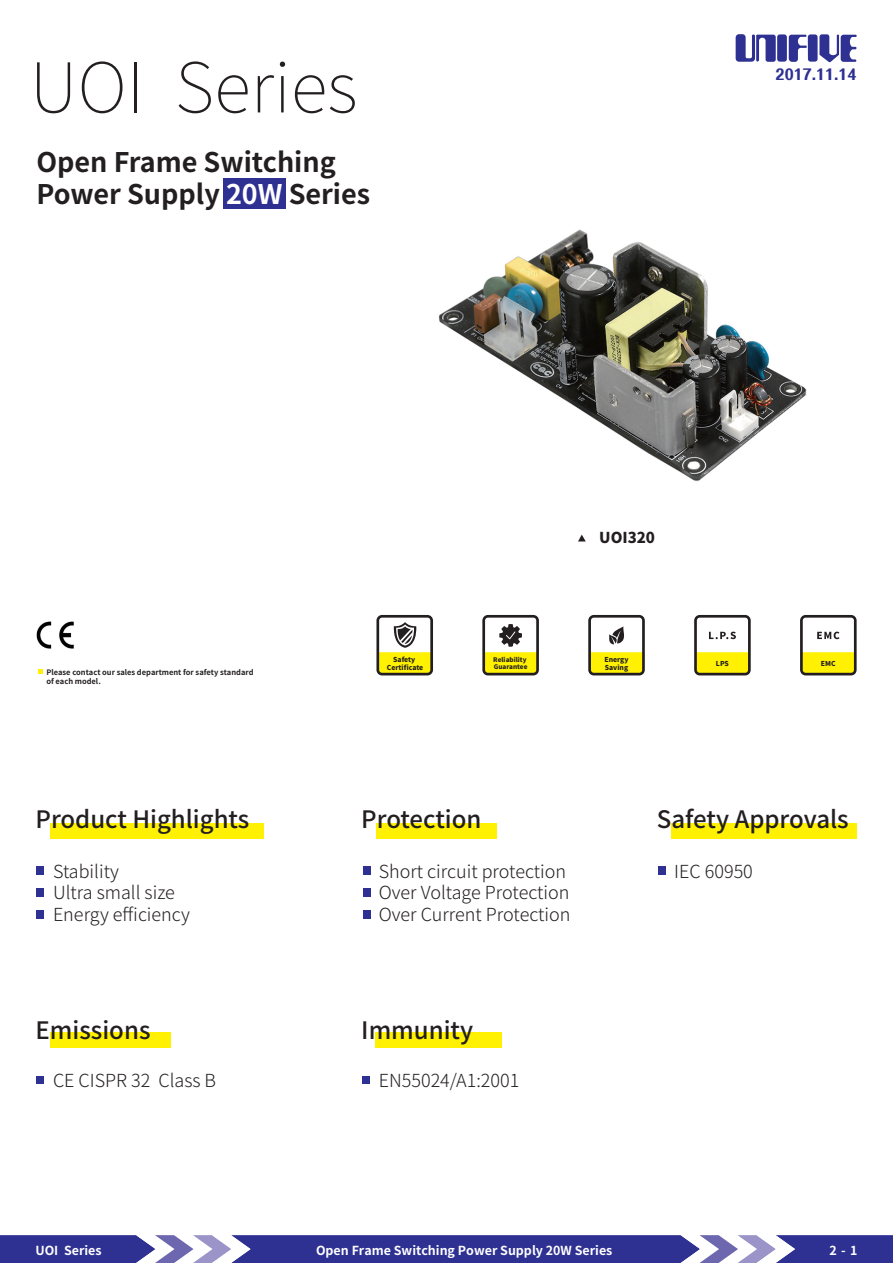
<style>
.page{position:relative;width:893px;height:1263px;background:#fff}
.page>*{position:absolute;margin:0;border:0;box-sizing:border-box;transform-origin:0 0}
.t1{font:100 69px "Noto Sans Hant";color:#231f20}
.t2{font:700 27px/32.4px "Noto Sans Hant";color:#231f20}
.t3{font:500 24px "Noto Sans Hant";color:#231f20}
.t4{font:300 18px/21.6px "Noto Sans Hant";color:#231f20}
.t5{font:800 15.9px "M Elle HK";color:#2e3092}
.t6{font:900 15px "Noto Sans Hant";color:#231f20}
.t7{font:700 12.45px "Noto Sans Hant";color:#fff}
.t8{font:700 7.5px/9px "Noto Sans Hant";color:#231f20}
.t9{font:900 6.75px/8.1px "Noto Sans Hant";color:#231f20;text-align:center}
.t10{font:900 6.3px/7.6px "Noto Sans Hant";color:#231f20}
.s1{color:#fff}
</style>
<div class="page">
<svg style="left:819px;top:34px;width:38px;height:28px"></svg>
<div style="left:808px;top:34px;width:10px;height:28px;background:#2e3092;border-radius:3px"></div>
<svg style="left:789px;top:35px;width:18px;height:27px"></svg>
<div style="left:777px;top:34px;width:10px;height:28px;background:#2e3092;border-radius:3px"></div>
<svg style="left:736px;top:34px;width:40px;height:28px"></svg>
<div style="left:50px;top:823px;width:214px;height:15px;background:#fff101"></div>
<div style="left:376px;top:823px;width:120px;height:15px;background:#fff101"></div>
<div style="left:671px;top:823px;width:186px;height:15px;background:#fff101"></div>
<div style="left:36px;top:866px;width:7px;height:8px;background:#2e3092"></div>
<div style="left:36px;top:888px;width:7px;height:8px;background:#2e3092"></div>
<div style="left:36px;top:910px;width:7px;height:8px;background:#2e3092"></div>
<div style="left:363px;top:866px;width:7px;height:8px;background:#2e3092"></div>
<div style="left:363px;top:888px;width:7px;height:8px;background:#2e3092"></div>
<div style="left:363px;top:910px;width:7px;height:8px;background:#2e3092"></div>
<div style="left:50px;top:1032px;width:120px;height:15px;background:#fff101"></div>
<div style="left:36px;top:1076px;width:7px;height:8px;background:#2e3092"></div>
<div style="left:376px;top:1032px;width:126px;height:15px;background:#fff101"></div>
<div style="left:363px;top:1076px;width:7px;height:8px;background:#2e3092"></div>
<svg style="left:578px;top:535px;width:8px;height:6px"></svg>
<div style="left:224px;top:179px;width:62px;height:30px;background:#2e3092"></div>
<div style="left:658px;top:866px;width:7px;height:8px;background:#2e3092"></div>
<img style="left:438px;top:229px;width:369px;height:252px">
<svg style="left:0;top:1235px;width:893px;height:28px;background:#5152a4"></svg>
<img style="left:36px;top:621px;width:38px;height:28px">
<svg style="left:376px;top:615px;width:57px;height:60px"></svg>
<svg style="left:482px;top:615px;width:57px;height:60px"></svg>
<svg style="left:588px;top:615px;width:57px;height:60px"></svg>
<svg style="left:694px;top:615px;width:57px;height:60px"></svg>
<svg style="left:800px;top:615px;width:57px;height:60px"></svg>
<svg style="left:38px;top:669px;width:5px;height:5px"></svg>
<h1 class="t1" style="left:30px;top:48px;width:329px">UOI Series</h1>
<h2 class="t2" style="left:36px;top:146px;width:335px">Open Frame Switching<br>Power Supply <span class="s1">20W</span> Series</h2>
<p class="t5" style="left:776px;top:63px;width:83px">2017.11.14</p>
<p class="t8" style="left:46px;top:668px;width:209px">Please contact our sales department for safety standard of each model.</p>
<p class="t6" style="left:599px;top:529px;width:57px">UOI320</p>
<p class="t9" style="left:387px;top:655px;width:38px">Safety<br>Certificate</p>
<p class="t10" style="left:493px;top:656px;width:36px">Reliability<br>Guarantee</p>
<p class="t9" style="left:604px;top:655px;width:26px;text-align:left">Energy<br>Saving</p>
<p class="t9" style="left:716px;top:659px;width:14px">LPS</p>
<p class="t9" style="left:821px;top:659px;width:16px">EMC</p>
<h3 class="t3" style="left:35px;top:806px;width:215px">Product Highlights</h3>
<p class="t4" style="left:53px;top:861px;width:138px">Stability<br>Ultra small size<br>Energy efficiency</p>
<h3 class="t3" style="left:35px;top:1016px;width:117px">Emissions</h3>
<p class="t4" style="left:53px;top:1069px;width:165px">CE CISPR 32 Class B</p>
<h3 class="t3" style="left:361px;top:806px;width:122px">Protection</h3>
<p class="t4" style="left:379px;top:861px;width:193px">Short circuit protection<br>Over Voltage Protection<br>Over Current Protection</p>
<h3 class="t3" style="left:361px;top:1016px;width:113px">Immunity</h3>
<p class="t4" style="left:379px;top:1069px;width:142px">EN55024/A1:2001</p>
<h3 class="t3" style="left:657px;top:806px;width:193px">Safety Approvals</h3>
<p class="t4" style="left:674px;top:860px;width:80px">IEC 60950</p>
<p class="t7" style="left:35px;top:1243px;width:68px">UOI Series</p>
<p class="t7" style="left:316px;top:1243px;width:298px">Open Frame Switching Power Supply 20W Series</p>
<p class="t7" style="left:829px;top:1243px;width:30px">2-1</p>
</div>
